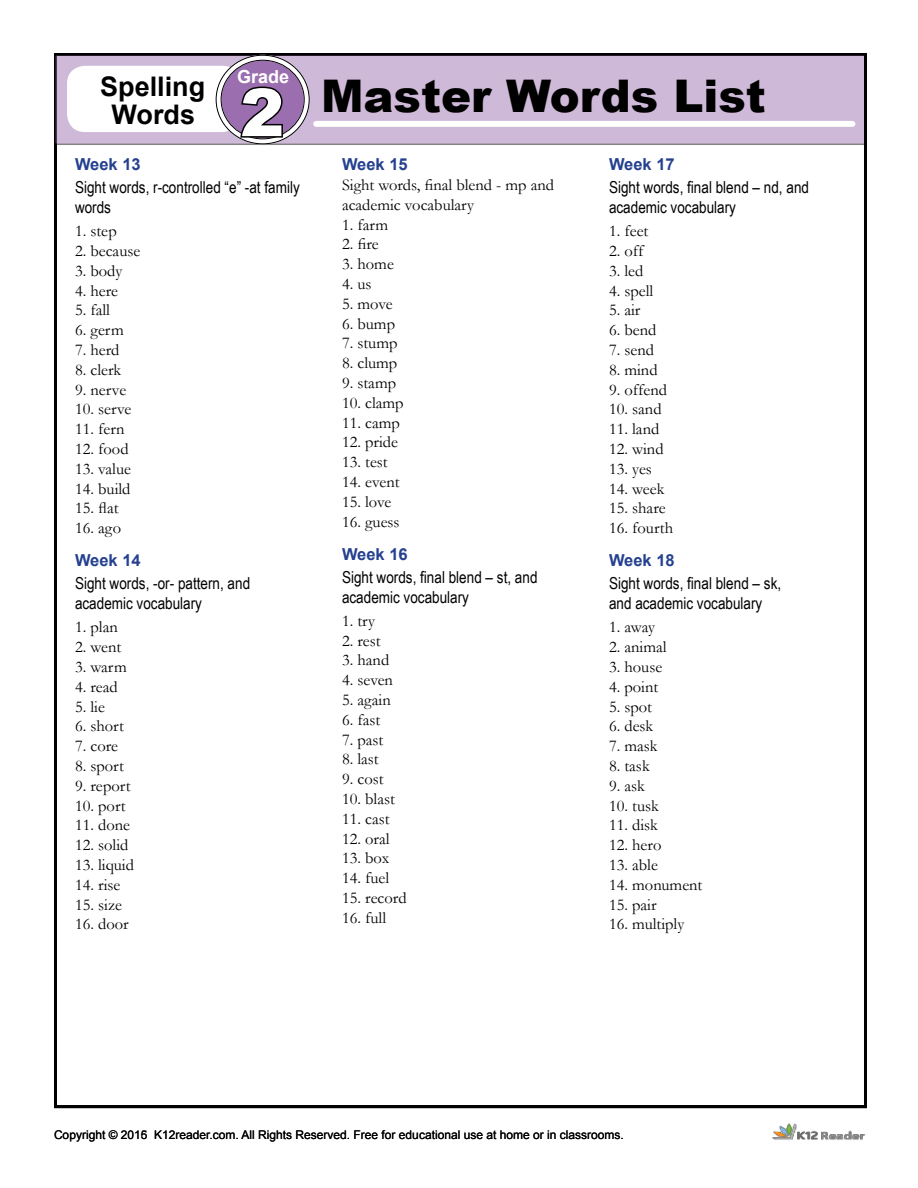
<style>
.page{position:relative;width:918px;height:1188px;background:#fff}
.page>*{position:absolute;margin:0;border:0;box-sizing:border-box;transform-origin:0 0}
.t1{font:900 66px "Arial";color:#fff}
.t2{font:900 45px "Arial";color:#000}
.t3{font:700 27px/28.3px "Arial";color:#000;text-align:center}
.t4{font:700 18px "Arial";color:#fff}
.t5{font:16.5px/19.8px "Garamond";color:#000}
.t6{font:16.5px/19.8px "Arial Narrow";color:#000}
.t7{font:700 16.5px "Arial";color:#24408f}
.t8{font:12px "Arial";color:#000}
</style>
<div class="page">
<img style="left:772px;top:1123px;width:94px;height:17px">
<div style="left:55px;top:55px;width:810px;height:89px;background:#cfb9d8"></div>
<div style="left:54px;top:54px;width:812px;height:91px;border:2px solid #000"></div>
<div style="left:67px;top:66px;width:173px;height:66px;background:#fff;border-radius:18px"></div>
<div style="left:219px;top:58px;width:88px;height:83px;background:#9b6eaf;border-radius:50%"></div>
<div style="left:216px;top:55px;width:94px;height:89px;border:6px solid #fff;border-radius:50%"></div>
<div style="left:316px;top:121px;width:536px;height:6px;background:#fff"></div>
<svg style="left:239px;top:86px;width:45px;height:55px"></svg>
<p class="t4" style="left:237px;top:65px;width:54px">Grade</p>
<h1 class="t1" style="left:240px;top:65px;width:46px">2</h1>
<h3 class="t3" style="left:100px;top:73px;width:107px">Spelling<br>Words</h3>
<h2 class="t2" style="left:321px;top:63px;width:446px">Master Words List</h2>
<h1 class="t1" style="left:239px;top:66px;width:46px">1</h1>
<p class="t7" style="left:75px;top:154px;width:67px">Week 13</p>
<p class="t6" style="left:75px;top:177px;width:226px">Sight words, r-controlled “e” -at family words</p>
<p class="t5" style="left:75px;top:221px;width:43px">1. step</p>
<p class="t5" style="left:75px;top:240px;width:67px">2. because</p>
<p class="t5" style="left:75px;top:260px;width:49px">3. body</p>
<p class="t5" style="left:75px;top:280px;width:45px">4. here</p>
<p class="t5" style="left:75px;top:300px;width:37px">5. fall</p>
<p class="t5" style="left:75px;top:320px;width:50px">6. germ</p>
<p class="t5" style="left:75px;top:339px;width:46px">7. herd</p>
<p class="t5" style="left:75px;top:359px;width:48px">8. clerk</p>
<p class="t5" style="left:75px;top:379px;width:53px">9. nerve</p>
<p class="t5" style="left:75px;top:399px;width:58px">10. serve</p>
<p class="t5" style="left:75px;top:419px;width:51px">11. fern</p>
<p class="t5" style="left:75px;top:438px;width:55px">12. food</p>
<p class="t5" style="left:75px;top:458px;width:58px">13. value</p>
<p class="t5" style="left:75px;top:478px;width:57px">14. build</p>
<p class="t5" style="left:75px;top:498px;width:45px">15. flat</p>
<p class="t5" style="left:75px;top:518px;width:48px">16. ago</p>
<p class="t7" style="left:75px;top:550px;width:67px">Week 14</p>
<p class="t6" style="left:75px;top:573px;width:177px">Sight words, -or- pattern, and academic vocabulary</p>
<p class="t5" style="left:75px;top:617px;width:44px">1. plan</p>
<p class="t5" style="left:75px;top:637px;width:48px">2. went</p>
<p class="t5" style="left:75px;top:656px;width:53px">3. warm</p>
<p class="t5" style="left:75px;top:676px;width:44px">4. read</p>
<p class="t5" style="left:75px;top:696px;width:31px">5. lie</p>
<p class="t5" style="left:75px;top:716px;width:50px">6. short</p>
<p class="t5" style="left:75px;top:736px;width:45px">7. core</p>
<p class="t5" style="left:75px;top:755px;width:50px">8. sport</p>
<p class="t5" style="left:75px;top:775px;width:57px">9. report</p>
<p class="t5" style="left:75px;top:795px;width:52px">10. port</p>
<p class="t5" style="left:75px;top:815px;width:57px">11. done</p>
<p class="t5" style="left:75px;top:835px;width:55px">12. solid</p>
<p class="t5" style="left:75px;top:854px;width:60px">13. liquid</p>
<p class="t5" style="left:75px;top:874px;width:47px">14. rise</p>
<p class="t5" style="left:75px;top:894px;width:48px">15. size</p>
<p class="t5" style="left:75px;top:914px;width:55px">16. door</p>
<p class="t7" style="left:342px;top:154px;width:67px">Week 15</p>
<p class="t5" style="left:342px;top:175px;width:214px">Sight words, final blend - mp and academic vocabulary</p>
<p class="t5" style="left:342px;top:214px;width:48px">1. farm</p>
<p class="t5" style="left:342px;top:234px;width:38px">2. fire</p>
<p class="t5" style="left:342px;top:254px;width:53px">3. home</p>
<p class="t5" style="left:342px;top:274px;width:31px">4. us</p>
<p class="t5" style="left:342px;top:293px;width:52px">5. move</p>
<p class="t5" style="left:342px;top:313px;width:55px">6. bump</p>
<p class="t5" style="left:342px;top:333px;width:57px">7. stump</p>
<p class="t5" style="left:342px;top:353px;width:57px">8. clump</p>
<p class="t5" style="left:342px;top:373px;width:56px">9. stamp</p>
<p class="t5" style="left:342px;top:392px;width:63px">10. clamp</p>
<p class="t5" style="left:342px;top:412px;width:59px">11. camp</p>
<p class="t5" style="left:342px;top:432px;width:58px">12. pride</p>
<p class="t5" style="left:342px;top:452px;width:47px">13. test</p>
<p class="t5" style="left:342px;top:472px;width:59px">14. event</p>
<p class="t5" style="left:342px;top:491px;width:51px">15. love</p>
<p class="t5" style="left:342px;top:511px;width:59px">16. guess</p>
<p class="t7" style="left:342px;top:543px;width:67px">Week 16</p>
<p class="t6" style="left:342px;top:567px;width:197px">Sight words, final blend – st, and academic vocabulary</p>
<p class="t5" style="left:342px;top:610px;width:35px">1. try</p>
<p class="t5" style="left:342px;top:630px;width:40px">2. rest</p>
<p class="t5" style="left:342px;top:650px;width:49px">3. hand</p>
<p class="t5" style="left:342px;top:670px;width:53px">4. seven</p>
<p class="t5" style="left:342px;top:690px;width:50px">5. again</p>
<p class="t5" style="left:342px;top:709px;width:40px">6. fast</p>
<p class="t5" style="left:342px;top:729px;width:43px">7. past</p>
<p class="t5" style="left:342px;top:749px;width:38px">8. last</p>
<p class="t5" style="left:342px;top:769px;width:43px">9. cost</p>
<p class="t5" style="left:342px;top:789px;width:54px">10. blast</p>
<p class="t5" style="left:342px;top:808px;width:49px">11. cast</p>
<p class="t5" style="left:342px;top:828px;width:49px">12. oral</p>
<p class="t5" style="left:342px;top:848px;width:49px">13. box</p>
<p class="t5" style="left:342px;top:868px;width:49px">14. fuel</p>
<p class="t5" style="left:342px;top:888px;width:66px">15. record</p>
<p class="t5" style="left:342px;top:907px;width:46px">16. full</p>
<p class="t7" style="left:609px;top:154px;width:67px">Week 17</p>
<p class="t6" style="left:609px;top:177px;width:202px">Sight words, final blend – nd, and academic vocabulary</p>
<p class="t5" style="left:609px;top:221px;width:41px">1. feet</p>
<p class="t5" style="left:609px;top:240px;width:36px">2. off</p>
<p class="t5" style="left:609px;top:260px;width:36px">3. led</p>
<p class="t5" style="left:609px;top:280px;width:46px">4. spell</p>
<p class="t5" style="left:609px;top:300px;width:33px">5. air</p>
<p class="t5" style="left:609px;top:320px;width:49px">6. bend</p>
<p class="t5" style="left:609px;top:339px;width:47px">7. send</p>
<p class="t5" style="left:609px;top:359px;width:50px">8. mind</p>
<p class="t5" style="left:609px;top:379px;width:60px">9. offend</p>
<p class="t5" style="left:609px;top:399px;width:54px">10. sand</p>
<p class="t5" style="left:609px;top:419px;width:52px">11. land</p>
<p class="t5" style="left:609px;top:438px;width:56px">12. wind</p>
<p class="t5" style="left:609px;top:458px;width:44px">13. yes</p>
<p class="t5" style="left:609px;top:478px;width:57px">14. week</p>
<p class="t5" style="left:609px;top:498px;width:58px">15. share</p>
<p class="t5" style="left:609px;top:518px;width:66px">16. fourth</p>
<p class="t7" style="left:609px;top:550px;width:67px">Week 18</p>
<p class="t6" style="left:609px;top:573px;width:174px">Sight words, final blend – sk, and academic vocabulary</p>
<p class="t5" style="left:609px;top:617px;width:48px">1. away</p>
<p class="t5" style="left:609px;top:637px;width:59px">2. animal</p>
<p class="t5" style="left:609px;top:656px;width:55px">3. house</p>
<p class="t5" style="left:609px;top:676px;width:51px">4. point</p>
<p class="t5" style="left:609px;top:696px;width:45px">5. spot</p>
<p class="t5" style="left:609px;top:716px;width:46px">6. desk</p>
<p class="t5" style="left:609px;top:736px;width:50px">7. mask</p>
<p class="t5" style="left:609px;top:755px;width:42px">8. task</p>
<p class="t5" style="left:609px;top:775px;width:37px">9. ask</p>
<p class="t5" style="left:609px;top:795px;width:51px">10. tusk</p>
<p class="t5" style="left:609px;top:815px;width:51px">11. disk</p>
<p class="t5" style="left:609px;top:835px;width:54px">12. hero</p>
<p class="t5" style="left:609px;top:854px;width:50px">13. able</p>
<p class="t5" style="left:609px;top:874px;width:95px">14. monument</p>
<p class="t5" style="left:609px;top:894px;width:49px">15. pair</p>
<p class="t5" style="left:609px;top:914px;width:77px">16. multiply</p>
<p class="t8" style="left:54px;top:1127px;width:571px">Copyright © 2015 K12reader.com. All Rights Reserved. Free for educational use at home or in classrooms.</p>
<p class="t8" style="left:141px;top:1127px;width:8px">6</p>
</div>
